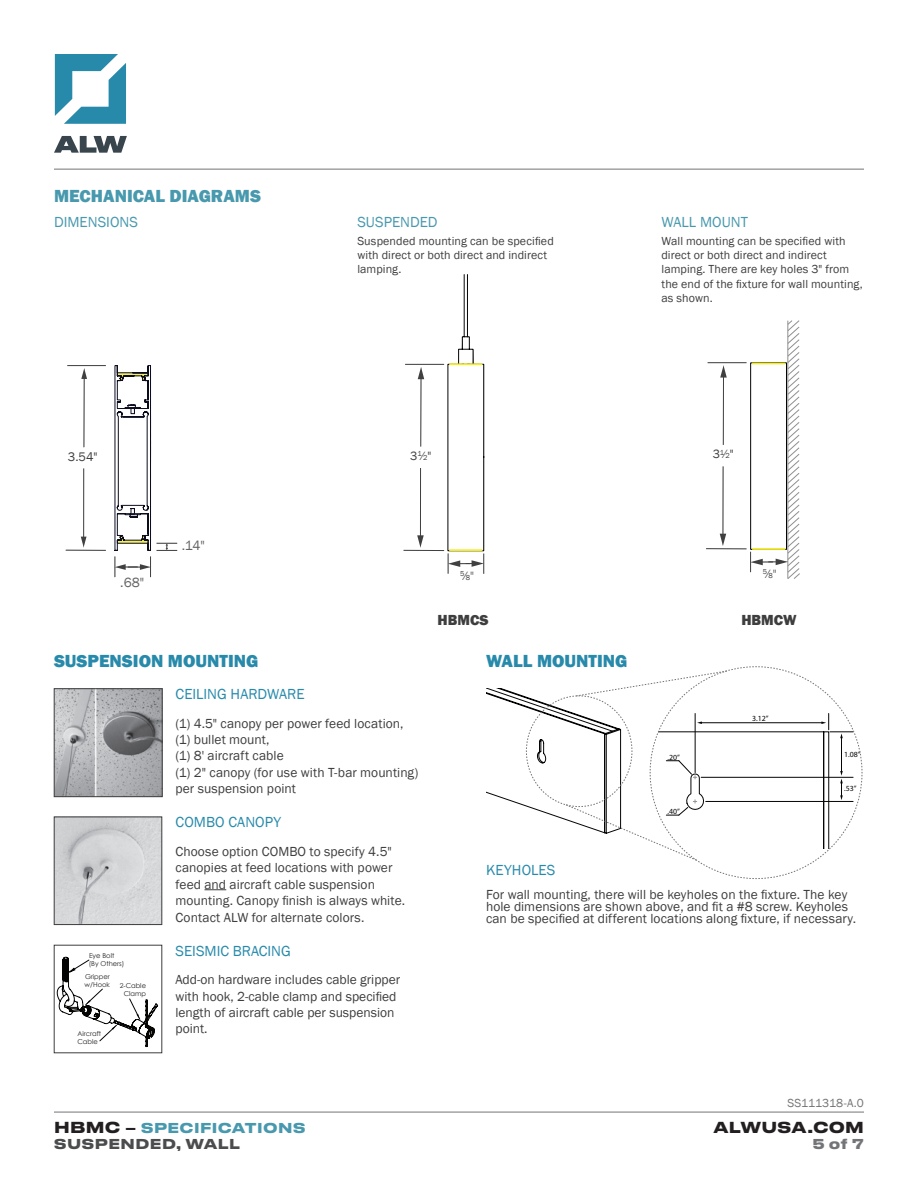
<style>
.page{position:relative;width:918px;height:1188px;background:#fff}
.page>*{position:absolute;margin:0;border:0;box-sizing:border-box;transform-origin:0 0}
.t1{font:800 18px "Franklin Gothic";color:#288aab}
.t2{font:800 18px "Franklin Gothic";color:#4898ae}
.t3{font:15px "Franklin Gothic";color:#288aab}
.t4{font:15px "Franklin Gothic";color:#4898ae}
.t5{font:700 15px "Druk Text Wide";letter-spacing:.01em;color:#231f20}
.t6{font:800 15px "Franklin Gothic";color:#3e3e3f}
.t7{font:13.65px "Franklin Gothic";color:#636366}
.t8{font:13.5px/16.5px "Franklin Gothic";letter-spacing:.005em;color:#3e3e3f}
.t9{font:700 13.5px/16.2px "Druk Text Wide";letter-spacing:.025em;color:#4898ae}
.t10{font:700 13.5px "Druk Text Wide";color:#727477}
.t11{font:12.75px "Franklin Gothic";color:#404041}
.t12{font:12.3px "Franklin Gothic";color:#404041}
.t13{font:12px/14.4px "Franklin Gothic";letter-spacing:.01em;color:#3e3e3f}
.t14{font:12px "Franklin Gothic";color:#727477}
.t15{font:7.8px "Myriad Pro";color:#040503}
.t16{font:7.35px "Franklin Gothic";color:#404041}
.t17{font:6.75px/8.1px "Century Gothic";color:#231f20}
.s1{font-size:7.35px}
.s2{font-size:12.3px}
.s3{font-size:12.3px;color:#636366}
.s4{font-size:15px;color:#231f20}
.s5{color:#231f20}
.s6{color:#4b4c4d}
</style>
<div class="page">
<hr style="left:54px;top:1112px;width:810px;height:1px;background:#727477">
<svg style="left:54px;top:136px;width:73px;height:17px"></svg>
<svg style="left:55px;top:54px;width:71px;height:70px"></svg>
<hr style="left:54px;top:169px;width:810px;height:1px;background:#727477">
<hr style="left:484px;top:364px;width:1px;height:187px;background:#0b0c1e">
<svg style="left:404px;top:274px;width:80px;height:300px"></svg>
<hr style="left:449px;top:363px;width:33px;height:2px;background:#f6ed20">
<hr style="left:449px;top:549px;width:33px;height:2px;background:#f6ed20">
<hr style="left:67px;top:365px;width:39px;height:1px;background:#404041">
<svg style="left:81px;top:368px;width:6px;height:79px"></svg>
<svg style="left:66px;top:468px;width:40px;height:83px"></svg>
<svg style="left:115px;top:365px;width:62px;height:212px"></svg>
<svg style="left:706px;top:320px;width:94px;height:259px"></svg>
<hr style="left:752px;top:363px;width:33px;height:1px;background:#f6ed20">
<hr style="left:752px;top:548px;width:33px;height:2px;background:#f6ed20">
<img style="left:56px;top:690px;width:104px;height:105px">
<div style="left:54px;top:688px;width:108px;height:109px;border:1px solid #3e3e3f"></div>
<img style="left:56px;top:819px;width:104px;height:104px">
<div style="left:54px;top:817px;width:108px;height:108px;border:1px solid #3e3e3f"></div>
<svg style="left:205px;top:889px;width:21px;height:1px"></svg>
<svg style="left:57px;top:957px;width:101px;height:90px"></svg>
<div style="left:54px;top:945px;width:108px;height:108px;border:1px solid #3e3e3f"></div>
<svg style="left:486px;top:666px;width:376px;height:213px"></svg>
<h1 class="t2" style="left:54px;top:184px;width:208px">MECHANICAL DIAGRAMS</h1>
<p class="t4" style="left:54px;top:212px;width:86px">DIMENSIONS</p>
<p class="t11" style="left:68px;top:449px;width:31px">3.54"</p>
<p class="t7" style="left:120px;top:574px;width:25px">.68"</p>
<p class="t7" style="left:182px;top:536px;width:24px">.14"</p>
<p class="t4" style="left:357px;top:212px;width:82px">SUSPENDED</p>
<p class="t13" style="left:357px;top:234px;width:198px">Suspended mounting can be specified with direct or both direct and indirect lamping.</p>
<p class="t12" style="left:410px;top:448px;width:23px">3<sup>1</sup>⁄<span class="s1">2</span>"</p>
<p class="t16" style="left:460px;top:571px;width:15px">5<span class="s2">⁄</span>8<span class="s3">"</span></p>
<p class="t6" style="left:438px;top:610px;width:52px">HBMCS</p>
<p class="t4" style="left:662px;top:212px;width:88px">WALL MOUNT</p>
<p class="t13" style="left:662px;top:234px;width:203px">Wall mounting can be specified with direct or both direct and indirect lamping. There are key holes 3" from the end of the fixture for wall mounting, as shown.</p>
<p class="t12" style="left:713px;top:447px;width:23px">3<sup>1</sup>⁄<span class="s1">2</span>"</p>
<p class="t16" style="left:763px;top:569px;width:15px">5<span class="s2">⁄</span>8<span class="s3">"</span></p>
<p class="t6" style="left:741px;top:610px;width:57px">HBMCW</p>
<h1 class="t1" style="left:54px;top:650px;width:206px">SUSPENSION MOUNTING</h1>
<p class="t3" style="left:176px;top:685px;width:131px">CEILING HARDWARE</p>
<p class="t8" style="left:176px;top:715px;width:244px">(1) 4.5" canopy per power feed location, (1) bullet mount,<br>(1) 8' aircraft cable<br>(1) 2" canopy (for use with T-bar mounting) per suspension point</p>
<p class="t3" style="left:176px;top:813px;width:107px">COMBO CANOPY</p>
<p class="t8" style="left:176px;top:843px;width:231px">Choose option COMBO to specify 4.5" canopies at feed locations with power feed and aircraft cable suspension mounting. Canopy finish is always white.<br>Contact ALW for alternate colors.</p>
<p class="t3" style="left:176px;top:941px;width:117px">SEISMIC BRACING</p>
<p class="t8" style="left:176px;top:972px;width:226px">Add-on hardware includes cable gripper with hook, 2-cable clamp and specified length of aircraft cable per suspension point.</p>
<p class="t17" style="left:89px;top:951px;width:37px">Eye Bolt (By Others)</p>
<p class="t17" style="left:85px;top:973px;width:27px">Gripper w/Hook</p>
<p class="t17" style="left:120px;top:981px;width:28px;text-align:center">2-Cable<br>Clamp</p>
<p class="t17" style="left:77px;top:1029px;width:25px">Aircraft<br>Cable</p>
<h1 class="t1" style="left:486px;top:650px;width:143px">WALL MOUNTING</h1>
<p class="t15" style="left:668px;top:752px;width:14px">.20”</p>
<p class="t15" style="left:668px;top:806px;width:14px">.40”</p>
<p class="t15" style="left:752px;top:714px;width:18px">3.12”</p>
<p class="t15" style="left:844px;top:749px;width:18px">1.08”</p>
<p class="t15" style="left:844px;top:783px;width:14px">.53”</p>
<p class="t3" style="left:486px;top:860px;width:71px">KEYHOLES</p>
<p class="t8" style="left:486px;top:888px;width:372px;line-height:12px">For wall mounting, there will be keyholes on the fixture. The key hole dimensions are shown above, and fit a #8 screw. Keyholes can be specified at different locations along fixture, if necessary.</p>
<p class="t14" style="left:787px;top:1096px;width:78px">SS111318-A.0</p>
<p class="t9" style="left:54px;top:1118px;width:253px"><span class="s4">HBMC</span> <span class="s5">–</span> SPECIFICATIONS<br><span class="s6">SUSPENDED, WALL</span></p>
<p class="t5" style="left:713px;top:1114px;width:152px">ALWUSA.COM</p>
<p class="t10" style="left:813px;top:1132px;width:53px">5 of 7</p>
</div>
